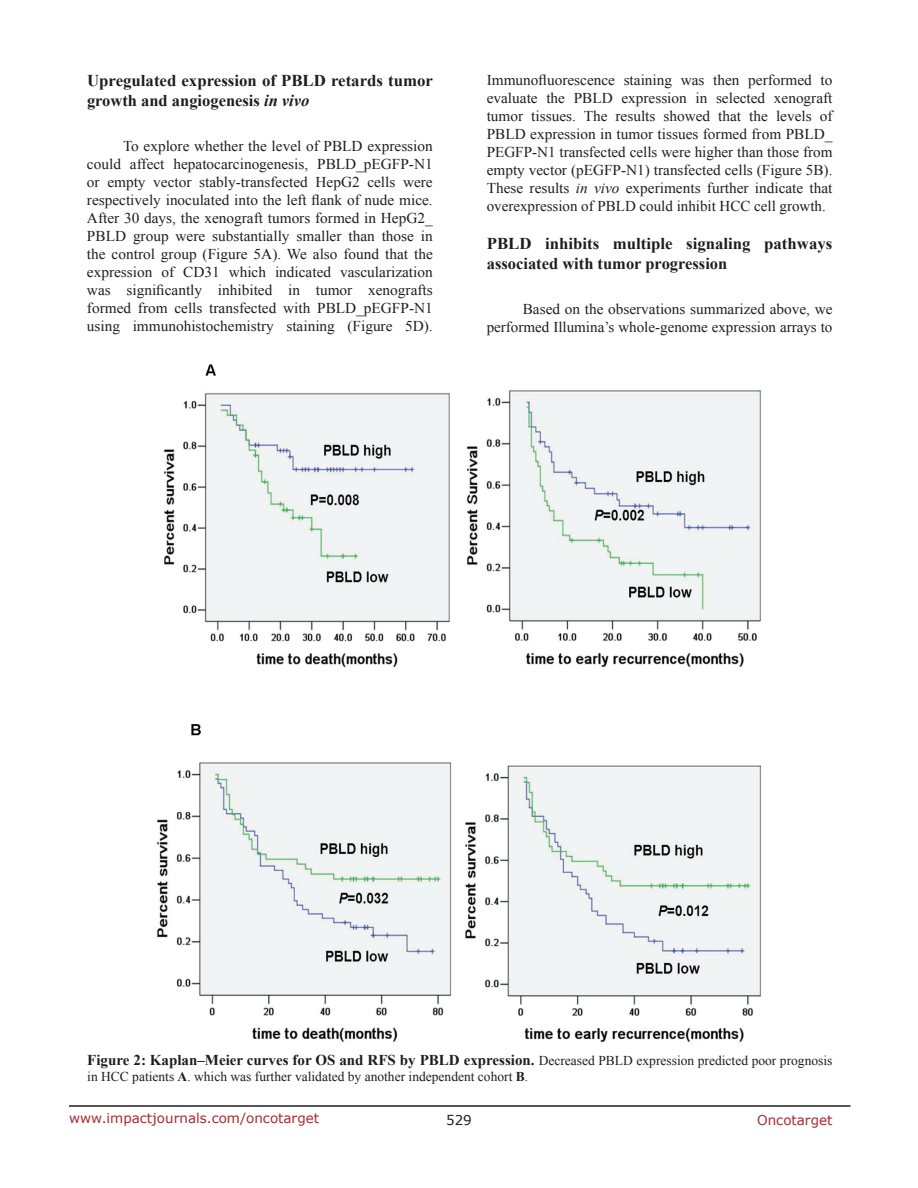
<style>
.page{position:relative;width:918px;height:1188px;background:#fff}
.page>*{position:absolute;margin:0;border:0;box-sizing:border-box;transform-origin:0 0}
.t1{font:700 16.5px/19.8px "Times New Roman";color:#201d20}
.t2{font:15px/18px "Times New Roman";color:#201d20;text-align:justify}
.t3{font:700 15px "Times New Roman";color:#201d20}
.t4{font:13.5px/16.2px "Times New Roman";color:#201d20}
.t5{font:13.5px "Verdana";color:#ac2830}
.t6{font:13.5px "Verdana";color:#201d20}
.s1{font-style:italic}
.s2{font-weight:700;font-size:15px}
.s3{font-weight:700}
</style>
<div class="page">
<hr style="left:69px;top:1105px;width:781px;height:2px;background:#231f20">
<img style="left:157px;top:364px;width:604px;height:679px">
<p class="t1" style="left:87px;top:70px;width:217px">Upregulated expression of PBLD</p>
<p class="t1" style="left:331px;top:70px;width:103px">retards tumor</p>
<p class="t1" style="left:87px;top:90px;width:224px">growth and angiogenesis <span class="s1">in vivo</span></p>
<p class="t2" style="left:87px;top:137px;width:347px;text-indent:36px">To explore whether the level of PBLD expression could affect hepatocarcinogenesis, PBLD_pEGFP-N1 or empty vector stably-transfected HepG2 cells were respectively inoculated into the left flank of nude mice.<br>After 30 days, the xenograft tumors formed in HepG2_ PBLD group were substantially smaller than those in the control group (Figure 5A). We also found that the expression of CD31 which indicated vascularization was significantly inhibited in tumor xenografts formed from cells transfected with PBLD_pEGFP-N1 using immunohistochemistry staining (Figure 5D).</p>
<p class="t2" style="left:487px;top:71px;width:347px">Immunofluorescence staining was then performed to evaluate the PBLD expression in selected xenograft tumor tissues. The results showed that the levels of PBLD expression in tumor tissues formed from PBLD_ PEGFP-N1 transfected cells were higher than those from empty vector (pEGFP-N1) transfected cells (Figure 5B).<br>These results <span class="s1">in vivo</span> experiments further indicate that overexpression of PBLD could inhibit HCC cell growth.</p>
<p class="t1" style="left:487px;top:233px;width:23px">PBLD</p>
<p class="t1" style="left:487px;top:233px;width:347px;text-indent:58px">inhibits multiple signaling pathways associated with tumor progression</p>
<p class="t2" style="left:487px;top:300px;width:347px;text-align:right">Based on the observations summarized above, we performed Illumina’s whole-genome expression arrays to</p>
<p class="t3" style="left:87px;top:1050px;width:353px">Figure 2: Kaplan–Meier curves for OS and RFS by PBLD</p>
<p class="t4" style="left:87px;top:1052px;width:747px;text-indent:376px"><span class="s2">expression.</span> Decreased PBLD expression predicted poor prognosis in HCC patients <span class="s3">A</span>. which was further validated by another independent cohort <span class="s3">B</span>.</p>
<p class="t5" style="left:69px;top:1109px;width:252px">www.impactjournals.com/oncotarget</p>
<p class="t6" style="left:446px;top:1111px;width:27px">529</p>
<p class="t5" style="left:757px;top:1111px;width:77px">Oncotarget</p>
</div>
